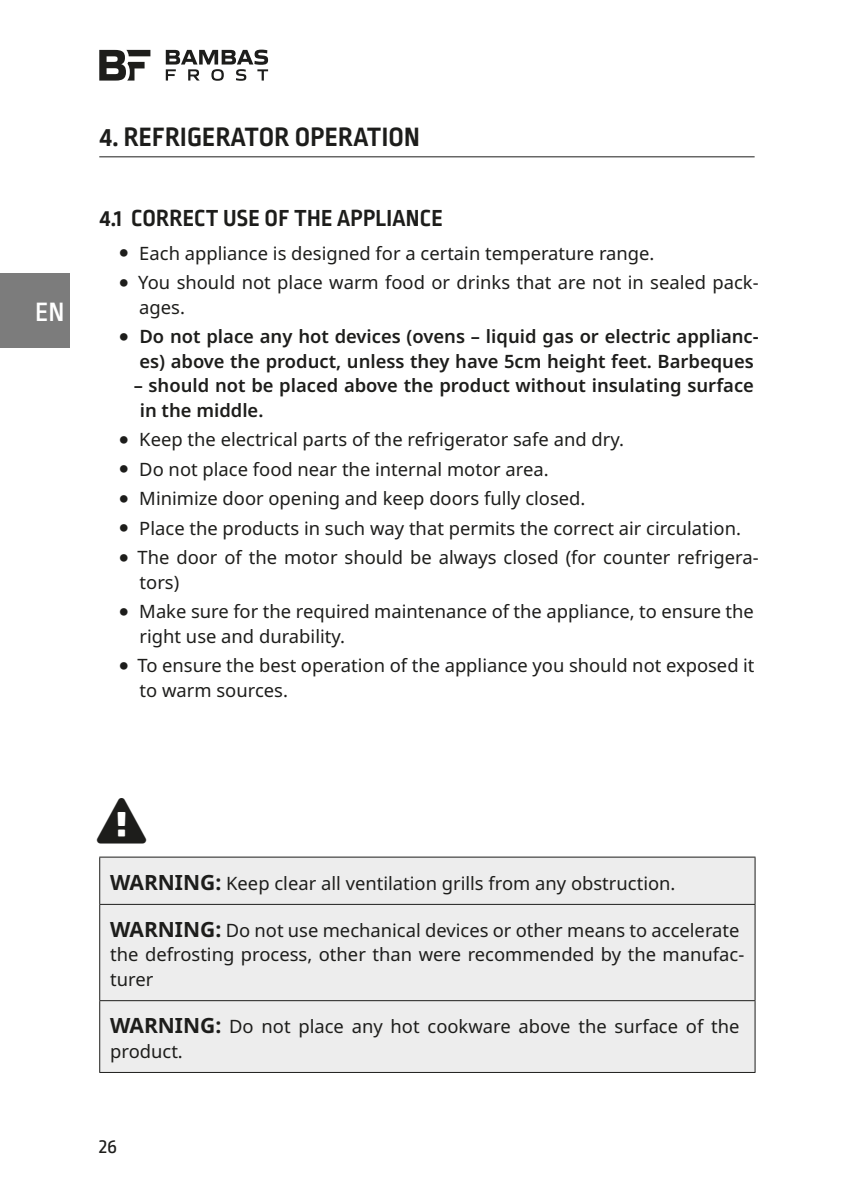
<style>
.page{position:relative;width:844px;height:1191px;background:#fff}
.page>*{position:absolute;margin:0;border:0;box-sizing:border-box;transform-origin:0 0}
.t1{font:700 28px "Ropa Sans Pro";letter-spacing:.01em;color:#1d1d1b}
.t2{font:500 28px "Ropa Sans Pro";color:#fff}
.t3{font:700 24.5px "Ropa Sans Pro";letter-spacing:.01em;color:#1d1d1b}
.t4{font:21px "Ropa Sans Pro";color:#1d1d1b}
.t5{font:18.38px/29.4px "Noto Sans";color:#1d1d1b}
.t6{font:600 18.38px/24.5px "Noto Sans";color:#1d1d1b}
.s1{font-weight:700;font-size:21px}
</style>
<div class="page">
<div style="left:0;top:273px;width:69px;height:74px;background:#7c7c7c"></div>
<svg style="left:166px;top:50px;width:102px;height:31px"></svg>
<svg style="left:99px;top:50px;width:51px;height:31px"></svg>
<hr style="left:99px;top:156px;width:655px;height:1px;background:#1d1d1b">
<div style="left:100px;top:857px;width:654px;height:215px;background:#ededed"></div>
<hr style="left:99px;top:856px;width:656px;height:1px;background:#1d1d1b">
<hr style="left:99px;top:857px;width:1px;height:47px;background:#1d1d1b">
<hr style="left:754px;top:857px;width:1px;height:47px;background:#1d1d1b">
<hr style="left:99px;top:904px;width:656px;height:1px;background:#1d1d1b">
<hr style="left:99px;top:904px;width:1px;height:96px;background:#1d1d1b">
<hr style="left:754px;top:904px;width:1px;height:96px;background:#1d1d1b">
<hr style="left:99px;top:1000px;width:656px;height:1px;background:#1d1d1b">
<hr style="left:99px;top:1001px;width:1px;height:71px;background:#1d1d1b">
<hr style="left:754px;top:1001px;width:1px;height:71px;background:#1d1d1b">
<hr style="left:99px;top:1072px;width:656px;height:1px;background:#1d1d1b">
<h1 class="t2" style="left:35px;top:297px;width:31px">EN</h1>
<h1 class="t1" style="left:100px;top:121px;width:321px">4. REFRIGERATOR OPERATION</h1>
<h2 class="t3" style="left:100px;top:204px;width:344px">4.1 CORRECT USE OF THE APPLIANCE</h2>
<p class="t5" style="left:138px;top:239px;width:621px">Each appliance is designed for a certain temperature range.<br>You should not place warm food or drinks that are not in sealed pack-</p>
<p class="t5" style="left:139px;top:293px;width:47px">ages.</p>
<p class="t6" style="left:139px;top:325px;width:620px">Do not place any hot devices (ovens – liquid gas or electric applianc&shy;es) above the product, unless they have 5cm height feet. Barbeques</p>
<p class="t6" style="left:140px;top:374px;width:615px;text-indent:-6px">– should not be placed above the product without insulating surface in the middle.</p>
<p class="t5" style="left:137px;top:425px;width:622px">Keep the electrical parts of the refrigerator safe and dry.<br>Do not place food near the internal motor area.<br>Minimize door opening and keep doors fully closed.<br>Place the products in such way that permits the correct air circulation.<br>The door of the motor should be always closed (for counter refrigera-</p>
<p class="t5" style="left:139px;top:568px;width:616px">tors)<br>Make sure for the required maintenance of the appliance, to ensure the</p>
<p class="t5" style="left:137px;top:622px;width:618px">right use and durability.<br>To ensure the best operation of the appliance you should not exposed it</p>
<p class="t5" style="left:139px;top:676px;width:150px">to warm sources.</p>
<p class="t5" style="left:110px;top:868px;width:567px"><span class="s1">WARNING:</span> Keep clear all ventilation grills from any obstruction.</p>
<p class="t5" style="left:110px;top:918px;width:635px;line-height:24.5px"><span class="s1">WARNING:</span> Do not use mechanical devices or other means to accelerate the defrosting process, other than were recommended by the manufac&shy;turer</p>
<p class="t5" style="left:110px;top:1014px;width:631px;line-height:24.5px"><span class="s1">WARNING:</span> Do not place any hot cookware above the surface of the product.</p>
<p class="t4" style="left:99px;top:1135px;width:19px">26</p>
</div>
